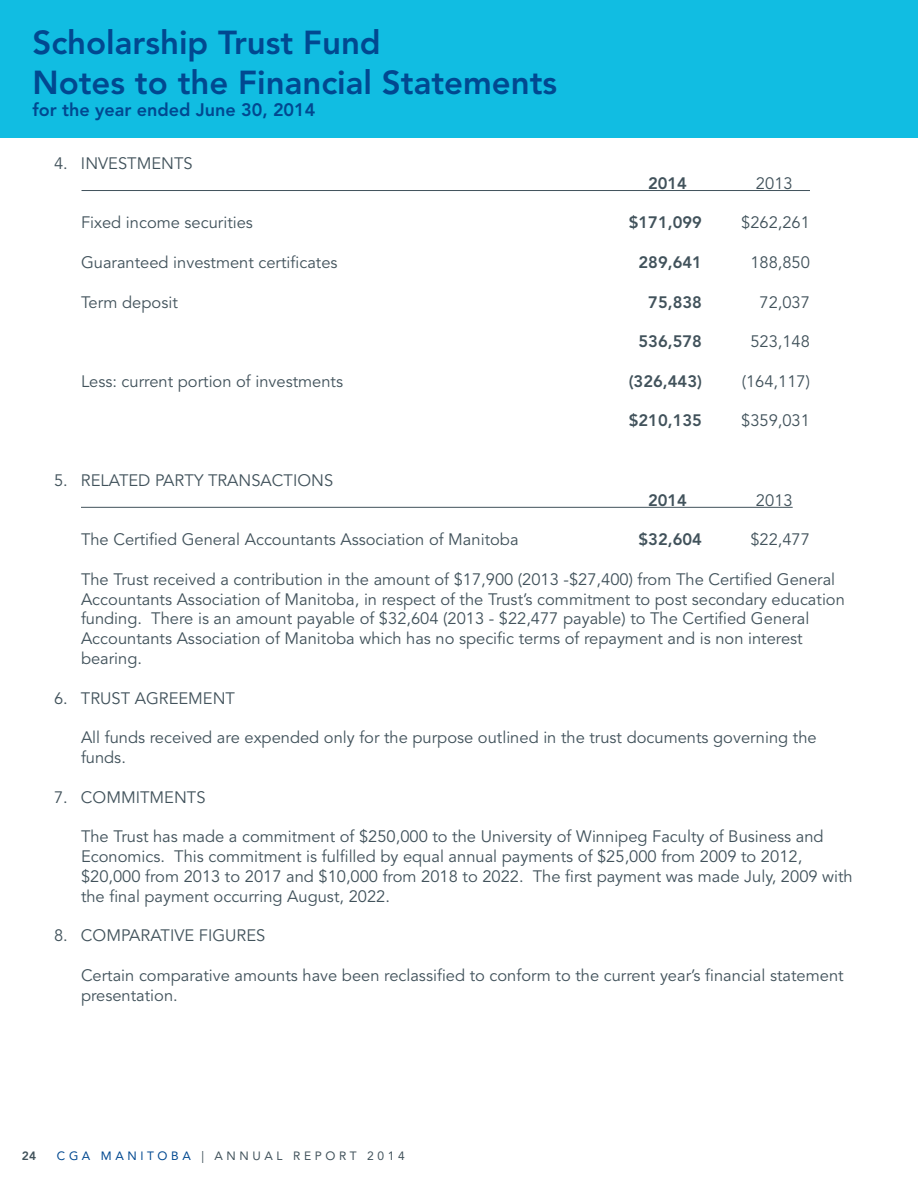
<style>
.page{position:relative;width:918px;height:1188px;background:#fff}
.page>*{position:absolute;margin:0;border:0;box-sizing:border-box;transform-origin:0 0}
.t1{font:800 33px "Avenir LT Std";color:#014890}
.t2{font:800 18px "Avenir LT Std";color:#014890}
.t3{font:16.5px/19.8px "Avenir LT Std";color:#41525b}
.t4{font:800 16.5px "Avenir LT Std";color:#41525b}
.t5{font:12px "Avenir LT Std";letter-spacing:.3em;color:#41525b}
.t6{font:800 12px "Avenir LT Std";color:#41525b}
.s1{color:#014890}
</style>
<div class="page">
<div style="left:0;top:0;width:918px;height:138px;background:#11bde2"></div>
<hr style="left:82px;top:190px;width:728px;height:1px;background:#41525b">
<hr style="left:81px;top:507px;width:712px;height:1px;background:#41525b">
<p class="t1" style="left:32px;top:23px;width:350px">Scholarship Trust Fund</p>
<p class="t1" style="left:32px;top:63px;width:526px">Notes to the Financial Statements</p>
<p class="t2" style="left:32px;top:99px;width:285px">for the year ended June 30, 2014</p>
<p class="t3" style="left:54px;top:154px;width:140px">4. INVESTMENTS</p>
<p class="t4" style="left:648px;top:173px;width:41px">2014</p>
<p class="t3" style="left:756px;top:174px;width:38px">2013</p>
<p class="t3" style="left:81px;top:213px;width:174px">Fixed income securities</p>
<p class="t4" style="left:629px;top:213px;width:75px">$171,099</p>
<p class="t3" style="left:741px;top:213px;width:70px">$262,261</p>
<p class="t3" style="left:81px;top:253px;width:258px">Guaranteed investment certificates</p>
<p class="t4" style="left:639px;top:253px;width:65px">289,641</p>
<p class="t3" style="left:750px;top:253px;width:61px">188,850</p>
<p class="t3" style="left:81px;top:293px;width:98px">Term deposit</p>
<p class="t4" style="left:648px;top:292px;width:55px">75,838</p>
<p class="t3" style="left:760px;top:293px;width:52px">72,037</p>
<p class="t4" style="left:639px;top:332px;width:65px">536,578</p>
<p class="t3" style="left:750px;top:332px;width:61px">523,148</p>
<p class="t3" style="left:81px;top:372px;width:264px">Less: current portion of investments</p>
<p class="t4" style="left:629px;top:371px;width:75px">(326,443)</p>
<p class="t3" style="left:742px;top:372px;width:70px">(164,117)</p>
<p class="t4" style="left:629px;top:411px;width:75px">$210,135</p>
<p class="t3" style="left:741px;top:411px;width:70px">$359,031</p>
<p class="t3" style="left:54px;top:471px;width:281px">5. RELATED PARTY TRANSACTIONS</p>
<p class="t4" style="left:648px;top:490px;width:41px">2014</p>
<p class="t3" style="left:756px;top:491px;width:38px">2013</p>
<p class="t3" style="left:81px;top:530px;width:439px">The Certified General Accountants Association of Manitoba</p>
<p class="t4" style="left:639px;top:530px;width:65px">$32,604</p>
<p class="t3" style="left:750px;top:530px;width:61px">$22,477</p>
<p class="t3" style="left:81px;top:570px;width:765px">The Trust received a contribution in the amount of $17,900 (2013 -$27,400) from The Certified General Accountants Association of Manitoba, in respect of the Trust’s commitment to post secondary education funding. There is an amount payable of $32,604 (2013 - $22,477 payable) to The Certified General Accountants Association of Manitoba which has no specific terms of repayment and is non interest bearing.</p>
<p class="t3" style="left:54px;top:689px;width:183px">6. TRUST AGREEMENT</p>
<p class="t3" style="left:81px;top:728px;width:737px">All funds received are expended only for the purpose outlined in the trust documents governing the funds.</p>
<p class="t3" style="left:54px;top:788px;width:153px">7. COMMITMENTS</p>
<p class="t3" style="left:81px;top:827px;width:773px">The Trust has made a commitment of $250,000 to the University of Winnipeg Faculty of Business and Economics. This commitment is fulfilled by equal annual payments of $25,000 from 2009 to 2012, $20,000 from 2013 to 2017 and $10,000 from 2018 to 2022. The first payment was made July, 2009 with the final payment occurring August, 2022.</p>
<p class="t3" style="left:54px;top:926px;width:213px">8. COMPARATIVE FIGURES</p>
<p class="t3" style="left:81px;top:966px;width:764px">Certain comparative amounts have been reclassified to conform to the current year’s financial statement presentation.</p>
<p class="t6" style="left:22px;top:1149px;width:16px">24</p>
<p class="t5" style="left:57px;top:1149px;width:349px"><span class="s1">CGA MANITOBA</span> | ANNUAL REPORT 2014</p>
</div>
